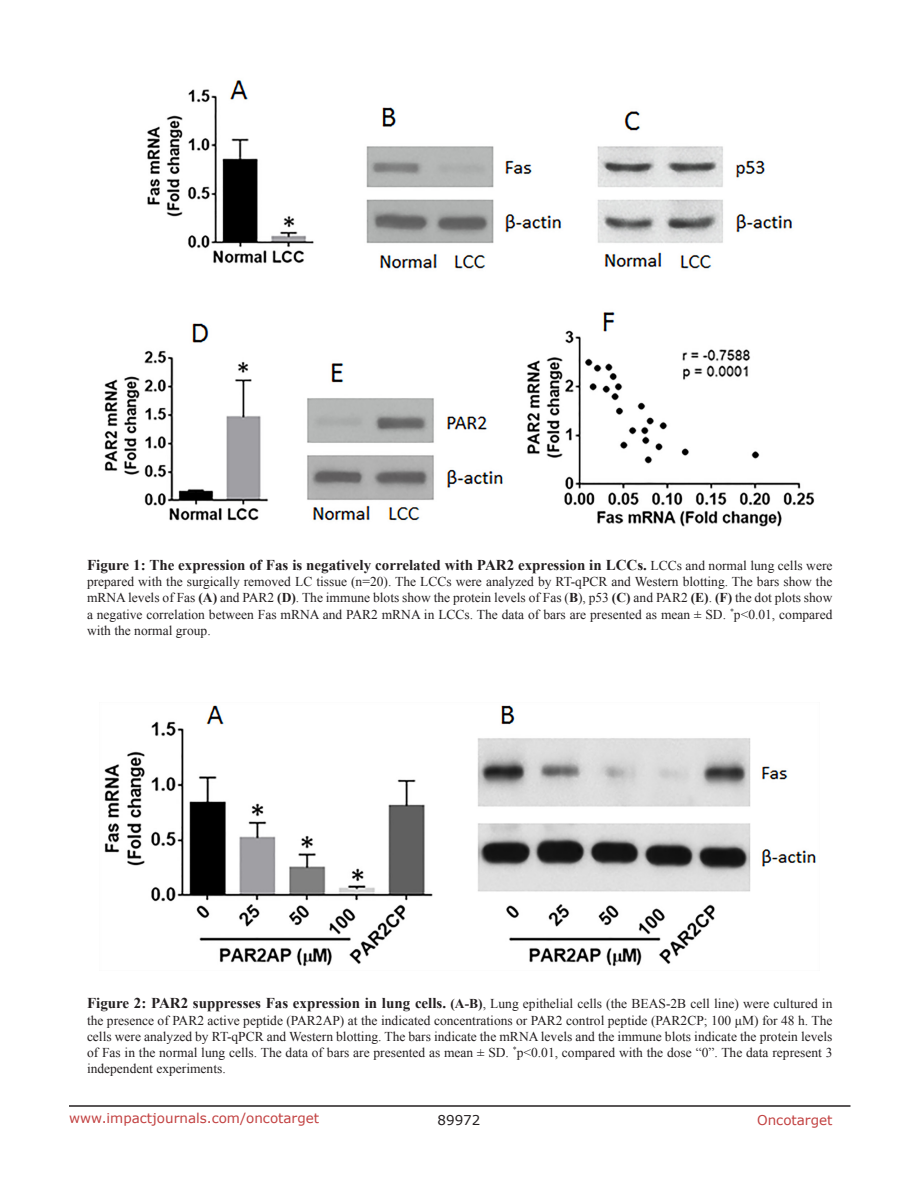
<style>
.page{position:relative;width:918px;height:1188px;background:#fff}
.page>*{position:absolute;margin:0;border:0;box-sizing:border-box;transform-origin:0 0}
.figuretext{font:700 15px "Times New Roman";color:#231f20}
.figuretext-2{font:13.5px/16.2px "Times New Roman";color:#231f20;text-align:justify}
.t1{font:13.5px "Verdana";color:#c24141}
.t2{font:13.5px "Verdana";color:#231f20}
.s1{font-weight:400;font-size:13.5px}
.s2{font-weight:700}
.s3{font-weight:700;font-size:15px}
</style>
<div class="page">
<hr style="left:69px;top:1105px;width:781px;height:2px;background:#231f20">
<img style="left:104px;top:80px;width:711px;height:447px">
<img style="left:104px;top:705px;width:712px;height:262px">
<p class="figuretext" style="left:87px;top:555px;width:747px">Figure 1: The expression of Fas is negatively correlated with PAR2 expression in LCCs. <span class="s1">LCCs and normal lung cells were</span></p>
<p class="figuretext-2" style="left:87px;top:573px;width:747px">prepared with the surgically removed LC tissue (n=20). The LCCs were analyzed by RT-qPCR and Western blotting. The bars show the mRNA levels of Fas <span class="s2">(A)</span> and PAR2 <span class="s2">(D)</span>. The immune blots show the protein levels of Fas (<span class="s2">B</span>), p53 <span class="s2">(C)</span> and PAR2 <span class="s2">(E)</span>. <span class="s2">(F)</span> the dot plots show a negative correlation between Fas mRNA and PAR2 mRNA in LCCs. The data of bars are presented as mean ± SD. <sup>*</sup>p&lt;0.01, compared with the normal group.</p>
<p class="figuretext-2" style="left:87px;top:996px;width:747px"><span class="s3">Figure 2: PAR2 suppresses Fas expression in lung cells.</span> <span class="s2">(A-B)</span>, Lung epithelial cells (the BEAS-2B cell line) were cultured in the presence of PAR2 active peptide (PAR2AP) at the indicated concentrations or PAR2 control peptide (PAR2CP; 100 μM) for 48 h. The cells were analyzed by RT-qPCR and Western blotting. The bars indicate the mRNA levels and the immune blots indicate the protein levels of Fas in the normal lung cells. The data of bars are presented as mean ± SD. <sup>*</sup>p&lt;0.01, compared with the dose “0”. The data represent 3 independent experiments.</p>
<p class="t1" style="left:69px;top:1109px;width:252px">www.impactjournals.com/oncotarget</p>
<p class="t2" style="left:438px;top:1111px;width:44px">89972</p>
<p class="t1" style="left:757px;top:1111px;width:77px">Oncotarget</p>
</div>
